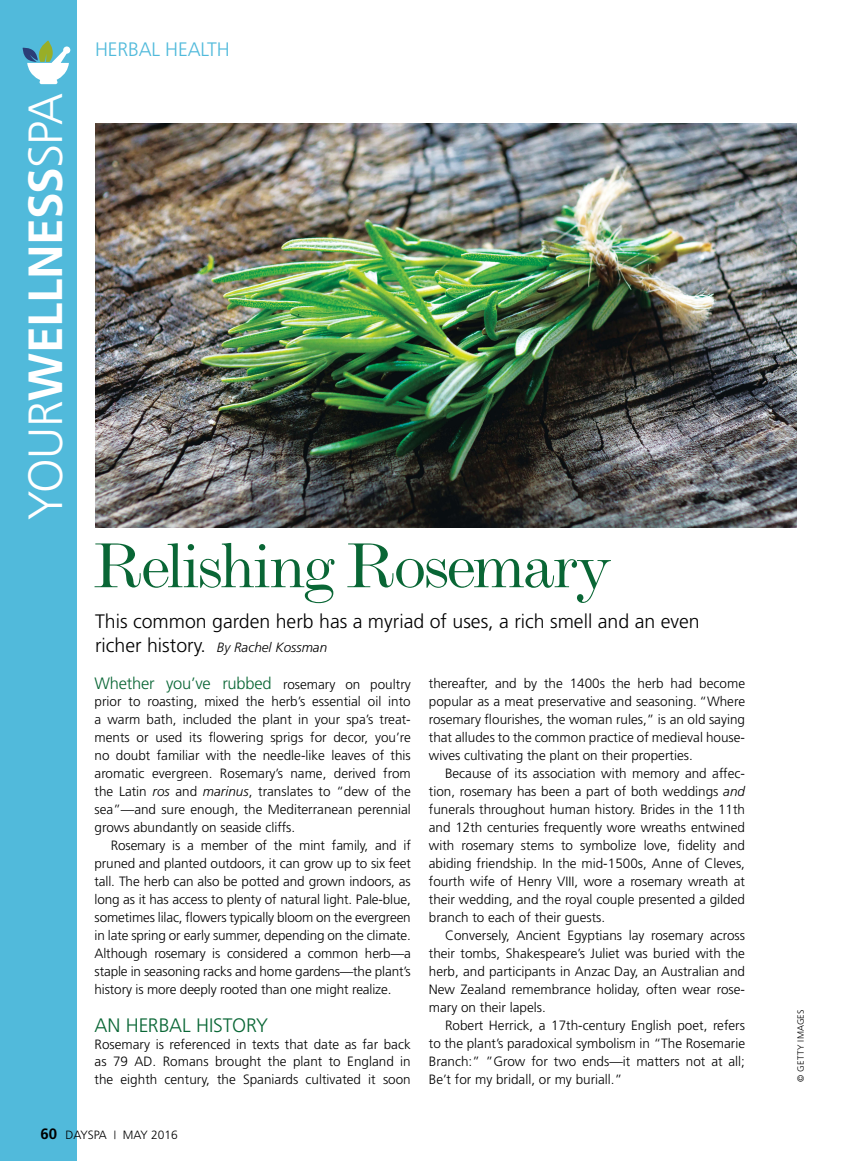
<style>
.page{position:relative;width:851px;height:1161px;background:#fff}
.page>*{position:absolute;margin:0;border:0;box-sizing:border-box;transform-origin:0 0}
.t1{font:expanded 64.8px "Modern";letter-spacing:-.045em;color:#096635}
.t2{font:700 48px "Frutiger";letter-spacing:-.005em;color:#fff}
.t3{font:300 19.5px "Frutiger";color:#000}
.t4{font:300 19.5px "Frutiger";letter-spacing:-.005em;color:#096635}
.t5{font:300 19.5px "Frutiger";letter-spacing:-.01em;color:#51badb}
.t6{font:300 16.5px "Frutiger";letter-spacing:-.015em;color:#096635}
.t7{font:300 13.5px/18px "Frutiger";color:#000;text-align:justify}
.t8{font:italic 300 13.5px "Frutiger";color:#000}
.t9{font:300 12px "Frutiger";color:#000}
.t10{font:300 9px "Frutiger";letter-spacing:.03em;color:#000}
.s1{font-weight:300}
.s2{font-style:normal;font-size:19.5px}
.s3{font-size:13.5px;color:#000}
.s4{font-style:italic}
.s5{font-weight:700;font-size:15px}
</style>
<div class="page">
<div style="left:0;top:0;width:77px;height:1161px;background:#51badb"></div>
<svg style="left:23px;top:40px;width:47px;height:44px"></svg>
<img style="left:95px;top:124px;width:701px;height:404px">
<p class="t2" style="left:18px;top:520px;width:429px;rotate:-90deg"><span class="s1">YOUR</span>WELLNESS<span class="s1">SPA</span></p>
<p class="t5" style="left:95px;top:41px;width:136px">HERBAL HEALTH</p>
<p class="t1" style="left:92px;top:543px;width:522px">Relishing Rosemary</p>
<p class="t3" style="left:95px;top:613px;width:606px">This common garden herb has a myriad of uses, a rich smell and an even</p>
<p class="t8" style="left:95px;top:640px;width:233px"><span class="s2">richer history.</span> By Rachel Kossman</p>
<p class="t6" style="left:95px;top:676px;width:318px">Whether you’ve rubbed <span class="s3">rosemary on poultry</span></p>
<p class="t7" style="left:95px;top:694px;width:318px">prior to roasting, mixed the herb’s essential oil into</p>
<p class="t7" style="left:95px;top:712px;width:318px">a warm bath, included the plant in your spa’s treat-</p>
<p class="t7" style="left:95px;top:730px;width:318px">ments or used its flowering sprigs for decor, you’re</p>
<p class="t7" style="left:95px;top:748px;width:318px">no doubt familiar with the needle-like leaves of this</p>
<p class="t7" style="left:95px;top:766px;width:318px">aromatic evergreen. Rosemary’s name, derived from</p>
<p class="t7" style="left:95px;top:784px;width:318px">the Latin <span class="s4">ros</span> and <span class="s4">marinus</span>, translates to “dew of the</p>
<p class="t7" style="left:95px;top:802px;width:318px">sea”—and sure enough, the Mediterranean perennial</p>
<p class="t7" style="left:95px;top:820px;width:202px">grows abundantly on seaside cliffs.</p>
<p class="t7" style="left:111px;top:838px;width:301px">Rosemary is a member of the mint family, and if</p>
<p class="t7" style="left:95px;top:856px;width:318px">pruned and planted outdoors, it can grow up to six feet</p>
<p class="t7" style="left:95px;top:874px;width:318px">tall. The herb can also be potted and grown indoors, as</p>
<p class="t7" style="left:95px;top:892px;width:318px">long as it has access to plenty of natural light. Pale-blue,</p>
<p class="t7" style="left:95px;top:910px;width:318px">sometimes lilac, flowers typically bloom on the evergreen</p>
<p class="t7" style="left:95px;top:928px;width:318px">in late spring or early summer, depending on the climate.</p>
<p class="t7" style="left:95px;top:946px;width:318px">Although rosemary is considered a common herb—a</p>
<p class="t7" style="left:95px;top:964px;width:318px">staple in seasoning racks and home gardens—the plant’s</p>
<p class="t7" style="left:95px;top:982px;width:298px">history is more deeply rooted than one might realize.</p>
<p class="t4" style="left:95px;top:1017px;width:175px">AN HERBAL HISTORY</p>
<p class="t7" style="left:95px;top:1036px;width:318px">Rosemary is referenced in texts that date as far back as 79 AD. Romans brought the plant to England in the eighth century, the Spaniards cultivated it soon</p>
<p class="t7" style="left:429px;top:676px;width:318px">thereafter, and by the 1400s the herb had become</p>
<p class="t7" style="left:429px;top:694px;width:318px">popular as a meat preservative and seasoning. “Where</p>
<p class="t7" style="left:429px;top:712px;width:318px">rosemary flourishes, the woman rules,” is an old saying</p>
<p class="t7" style="left:429px;top:730px;width:318px">that alludes to the common practice of medieval house-</p>
<p class="t7" style="left:429px;top:748px;width:265px">wives cultivating the plant on their properties.</p>
<p class="t7" style="left:445px;top:766px;width:301px">Because of its association with memory and affec-</p>
<p class="t7" style="left:429px;top:784px;width:318px">tion, rosemary has been a part of both weddings <span class="s4">and</span></p>
<p class="t7" style="left:429px;top:802px;width:318px">funerals throughout human history. Brides in the 11th</p>
<p class="t7" style="left:429px;top:820px;width:318px">and 12th centuries frequently wore wreaths entwined</p>
<p class="t7" style="left:429px;top:838px;width:318px">with rosemary stems to symbolize love, fidelity and</p>
<p class="t7" style="left:429px;top:856px;width:318px">abiding friendship. In the mid-1500s, Anne of Cleves,</p>
<p class="t7" style="left:429px;top:874px;width:318px">fourth wife of Henry VIII, wore a rosemary wreath at</p>
<p class="t7" style="left:429px;top:892px;width:318px">their wedding, and the royal couple presented a gilded</p>
<p class="t7" style="left:429px;top:910px;width:178px">branch to each of their guests.</p>
<p class="t7" style="left:445px;top:928px;width:301px">Conversely, Ancient Egyptians lay rosemary across</p>
<p class="t7" style="left:429px;top:946px;width:318px">their tombs, Shakespeare’s Juliet was buried with the</p>
<p class="t7" style="left:429px;top:964px;width:318px">herb, and participants in Anzac Day, an Australian and</p>
<p class="t7" style="left:429px;top:982px;width:318px">New Zealand remembrance holiday, often wear rose-</p>
<p class="t7" style="left:429px;top:1000px;width:119px">mary on their lapels.</p>
<p class="t7" style="left:445px;top:1018px;width:301px">Robert Herrick, a 17th-century English poet, refers</p>
<p class="t7" style="left:429px;top:1036px;width:318px">to the plant’s paradoxical symbolism in “The Rosemarie</p>
<p class="t7" style="left:429px;top:1054px;width:318px">Branch:” ”Grow for two ends—it matters not at all;</p>
<p class="t7" style="left:429px;top:1072px;width:195px">Be’t for my bridall, or my buriall.”</p>
<p class="t9" style="left:40px;top:1130px;width:139px"><span class="s5">60</span> DAYSPA <sup>|</sup> MAY 2016</p>
<p class="t10" style="left:796px;top:1082px;width:74px;rotate:-90deg">© GETTY IMAGES</p>
</div>
